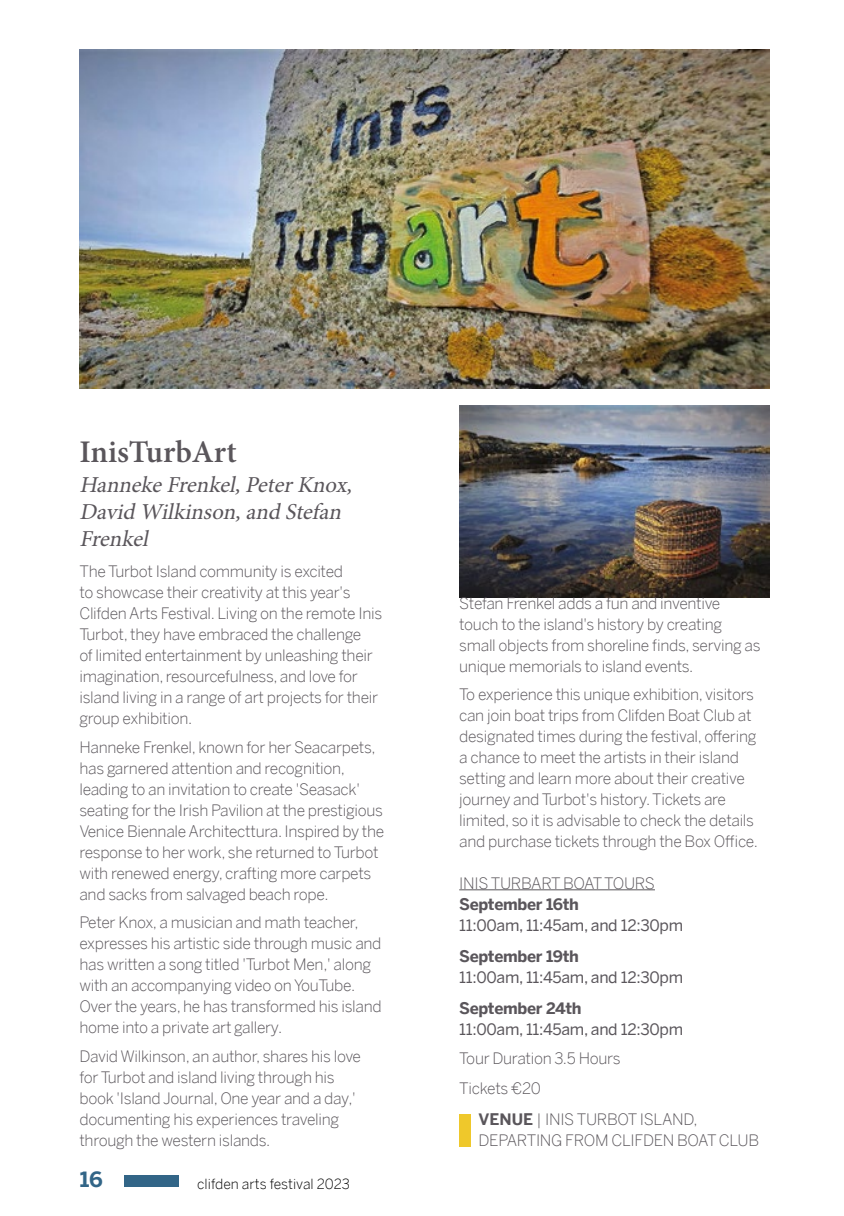
<style>
.page{position:relative;width:844px;height:1216px;background:#fff}
.page>*{position:absolute;margin:0;border:0;box-sizing:border-box;transform-origin:0 0}
.t1{font:600 31.5px "Minion Pro";color:#5a565b}
.t2{font:italic 22.75px/27.3px "Minion Pro";color:#5a565b}
.t3{font:700 21px "Benton Sans";color:#326587}
.t4{font:300 15.75px/21px "Benton Sans";letter-spacing:-.02em;color:#5a565b}
.t5{font:15.75px "Benton Sans";letter-spacing:-.02em;color:#5a565b}
.t6{font:700 15.75px "Benton Sans";letter-spacing:-.02em;color:#5a565b}
.t7{font:300 14px "Benton Sans";color:#000}
.s1{font-weight:700}
</style>
<div class="page">
<div style="left:124px;top:1175px;width:55px;height:11px;background:#326587"></div>
<img style="left:79px;top:50px;width:690px;height:338px">
<img style="left:459px;top:406px;width:310px;height:191px">
<div style="left:459px;top:1113px;width:12px;height:33px;background:#efc82b"></div>
<hr style="left:459px;top:889px;width:195px;height:1px;background:#5a565b">
<h1 class="t1" style="left:79px;top:430px;width:159px">InisTurbArt</h1>
<h2 class="t2" style="left:79px;top:471px;width:280px">HannekeFrenkel,PeterKnox,<br>David Wilkinson,and Stefan<br>Frenkel</h2>
<p class="t4" style="left:79px;top:560px;width:304px">The Turbot Island community is excited<br>to showcase their creativity at this year's Clifden Arts Festival. Living on the remote Inis Turbot, they have embraced the challenge<br>of limited entertainment by unleashing their imagination, resourcefulness, and love for island living in a range of art projects for their group exhibition.</p>
<p class="t4" style="left:79px;top:735px;width:306px">Hanneke Frenkel, known for her Seacarpets, has garnered attention and recognition, leading to an invitation to create 'Seasack' seating for the Irish Pavilion at the prestigious Venice Biennale Architecttura. Inspired by the response to her work, she returned to Turbot with renewed energy, crafting more carpets and sacks from salvaged beach rope.</p>
<p class="t4" style="left:79px;top:911px;width:303px">Peter Knox, a musician and math teacher, expresses his artistic side through music and has written a song titled 'Turbot Men,' along with an accompanying video on YouTube.<br>Over the years, he has transformed his island home into a private art gallery.</p>
<p class="t4" style="left:79px;top:1044px;width:283px">David Wilkinson, an author, shares his love for Turbot and island living through his book 'Island Journal, One year and a day,' documenting his experiences traveling through the western islands.</p>
<h3 class="t3" style="left:80px;top:1164px;width:25px">16</h3>
<p class="t7" style="left:197px;top:1173px;width:154px">clifden arts festival 2023</p>
<p class="t4" style="left:459px;top:591px;width:303px">Stefan Frenkel adds a fun and inventive touch to the island's history by creating small objects from shoreline finds, serving as unique memorials to island events.</p>
<p class="t4" style="left:459px;top:683px;width:300px">To experience this unique exhibition, visitors can join boat trips from Clifden Boat Club at designated times during the festival, offering a chance to meet the artists in their island setting and learn more about their creative journey and Turbot's history. Tickets are limited, so it is advisable to check the details and purchase tickets through the Box Office.</p>
<p class="t4" style="left:459px;top:872px;width:197px">INIS TURBART BOAT TOURS</p>
<p class="t6" style="left:459px;top:892px;width:121px">September 16th</p>
<p class="t5" style="left:459px;top:914px;width:225px">11:00am, 11:45am, and 12:30pm</p>
<p class="t6" style="left:459px;top:944px;width:121px">September 19th</p>
<p class="t5" style="left:459px;top:966px;width:225px">11:00am, 11:45am, and 12:30pm</p>
<p class="t6" style="left:459px;top:996px;width:124px">September 24th</p>
<p class="t5" style="left:459px;top:1018px;width:225px">11:00am, 11:45am, and 12:30pm</p>
<p class="t4" style="left:459px;top:1041px;width:163px;line-height:31px">Tour Duration 3.5 Hours<br>Tickets €20</p>
<p class="t4" style="left:478px;top:1108px;width:282px"><span class="s1">VENUE</span> | INIS TURBOT ISLAND,<br>DEPARTING FROM CLIFDEN BOAT CLUB</p>
</div>
